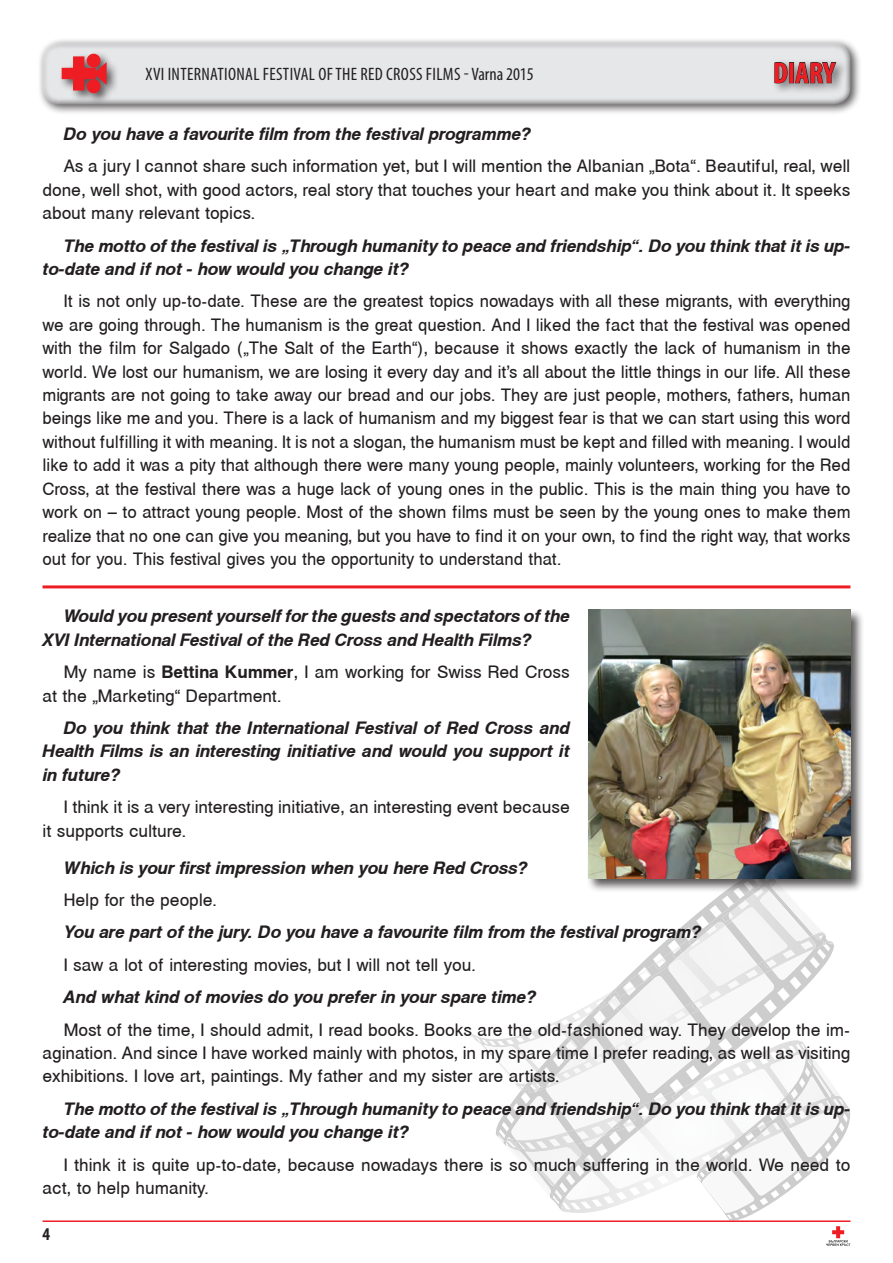
<style>
.page{position:relative;width:893px;height:1263px;background:#fff}
.page>*{position:absolute;margin:0;border:0;box-sizing:border-box;transform-origin:0 0}
.t1{font:700 condensed 30px "Myriad Pro";color:#ee1d23}
.Bulletin_body{font:19.5px/23.4px "Helen Bg";color:#231f20;text-align:justify}
.Bulletin_body-2{font:italic 700 19.5px/23.4px "Helen Bg";color:#231f20}
.t2{font:condensed 18px "Myriad Pro";letter-spacing:.02em;color:#231f20}
.t3{font:700 condensed 18px "Myriad Pro";color:#231f20}
.s1{font-weight:700}
</style>
<div class="page">
<svg style="left:468px;top:893px;width:382px;height:327px"></svg>
<hr style="left:43px;top:1220px;width:807px;height:2px;background:#ee1d23">
<svg style="left:826px;top:1226px;width:24px;height:20px"></svg>
<div style="left:37px;top:37px;width:825px;height:79px;background:#231f20;opacity:.75"></div>
<div style="left:42px;top:43px;width:808px;height:61px;background:#e6e7e9;border-radius:17px"></div>
<div style="left:58px;top:50px;width:61px;height:55px;background:#231f20;opacity:.75"></div>
<div style="left:87px;top:54px;width:14px;height:14px;background:#ee1d23;border-radius:50%"></div>
<div style="left:87px;top:79px;width:14px;height:14px;background:#ee1d23;border-radius:50%"></div>
<svg style="left:62px;top:56px;width:45px;height:35px"></svg>
<div style="left:771px;top:58px;width:76px;height:37px;background:#231f20;opacity:.75"></div>
<svg style="left:774px;top:62px;width:14px;height:22px"></svg>
<svg style="left:795px;top:62px;width:41px;height:22px"></svg>
<hr style="left:44px;top:585px;width:805px;height:3px;background:#ee1d23">
<div style="left:586px;top:608px;width:279px;height:285px;background:#231f20;opacity:.75"></div>
<img style="left:588px;top:610px;width:262px;height:269px">
<p class="t2" style="left:145px;top:64px;width:390px">XVI INTERNATIONAL FESTIVAL OF THE RED CROSS FILMS - Varna 2015</p>
<h1 class="t1" style="left:773px;top:54px;width:64px">DIARY</h1>
<p class="Bulletin_body-2" style="left:64px;top:122px;width:469px">Do you have a favourite film from the festival programme?</p>
<p class="Bulletin_body" style="left:43px;top:155px;width:809px;text-indent:21px">As a jury I cannot share such information yet, but I will mention the Albanian “Bota”. Beautiful, real, well done, well shot, with good actors, real story that touches your heart and make you think about it. It speeks about many relevant topics.</p>
<p class="Bulletin_body-2" style="left:43px;top:234px;width:809px;text-indent:21px">The motto of the festival is “Through humanity to peace and friendship”. Do you think that it is up&shy;to-date and if not - how would you change it?</p>
<p class="Bulletin_body" style="left:43px;top:290px;width:810px;text-indent:21px">It is not only up-to-date. These are the greatest topics nowadays with all these migrants, with everything we are going through. The humanism is the great question. And I liked the fact that the festival was opened with the film for Salgado (“The Salt of the Earth”), because it shows exactly the lack of humanism in the world. We lost our humanism, we are losing it every day and it’s all about the little things in our life. All these migrants are not going to take away our bread and our jobs. They are just people, mothers, fathers, human beings like me and you. There is a lack of humanism and my biggest fear is that we can start using this word without fulfilling it with meaning. It is not a slogan, the humanism must be kept and filled with meaning. I would like to add it was a pity that although there were many young people, mainly volunteers, working for the Red Cross, at the festival there was a huge lack of young ones in the public. This is the main thing you have to work on – to attract young people. Most of the shown films must be seen by the young ones to make them realize that no one can give you meaning, but you have to find it on your own, to find the right way, that works out for you. This festival gives you the opportunity to understand that.</p>
<p class="Bulletin_body-2" style="left:43px;top:604px;width:529px;text-indent:21px">Would you present yourself for the guests and spectators of the<br>XVI International Festival of the Red Cross and Health Films?</p>
<p class="Bulletin_body" style="left:43px;top:660px;width:529px;text-indent:21px">My name is <span class="s1">Bettina Kummer</span>, I am working for Swiss Red Cross at the “Marketing” Department.</p>
<p class="Bulletin_body-2" style="left:43px;top:716px;width:529px;text-align:justify;text-indent:21px">Do you think that the International Festival of Red Cross and Health Films is an interesting initiative and would you support it in future?</p>
<p class="Bulletin_body" style="left:43px;top:796px;width:529px;text-indent:21px">I think it is a very interesting initiative, an interesting event because it supports culture.</p>
<p class="Bulletin_body-2" style="left:64px;top:856px;width:466px">Which is your first impression when you here Red Cross?</p>
<p class="Bulletin_body" style="left:64px;top:888px;width:155px">Help for the people.</p>
<p class="Bulletin_body-2" style="left:64px;top:920px;width:639px">You are part of the jury. Do you have a favourite film from the festival program?</p>
<p class="Bulletin_body" style="left:64px;top:953px;width:414px">I saw a lot of interesting movies, but I will not tell you.</p>
<p class="Bulletin_body-2" style="left:64px;top:985px;width:474px">And what kind of movies do you prefer in your spare time?</p>
<p class="Bulletin_body" style="left:43px;top:1018px;width:809px;text-indent:21px">Most of the time, I should admit, I read books. Books are the old-fashioned way. They develop the im&shy;agination. And since I have worked mainly with photos, in my spare time I prefer reading, as well as visiting exhibitions. I love art, paintings. My father and my sister are artists.</p>
<p class="Bulletin_body-2" style="left:43px;top:1097px;width:809px;text-indent:21px">The motto of the festival is “Through humanity to peace and friendship”. Do you think that it is up&shy;to-date and if not - how would you change it?</p>
<p class="Bulletin_body" style="left:43px;top:1153px;width:809px;text-indent:21px">I think it is quite up-to-date, because nowadays there is so much suffering in the world. We need to act, to help humanity.</p>
<p class="t3" style="left:43px;top:1222px;width:9px">4</p>
</div>
